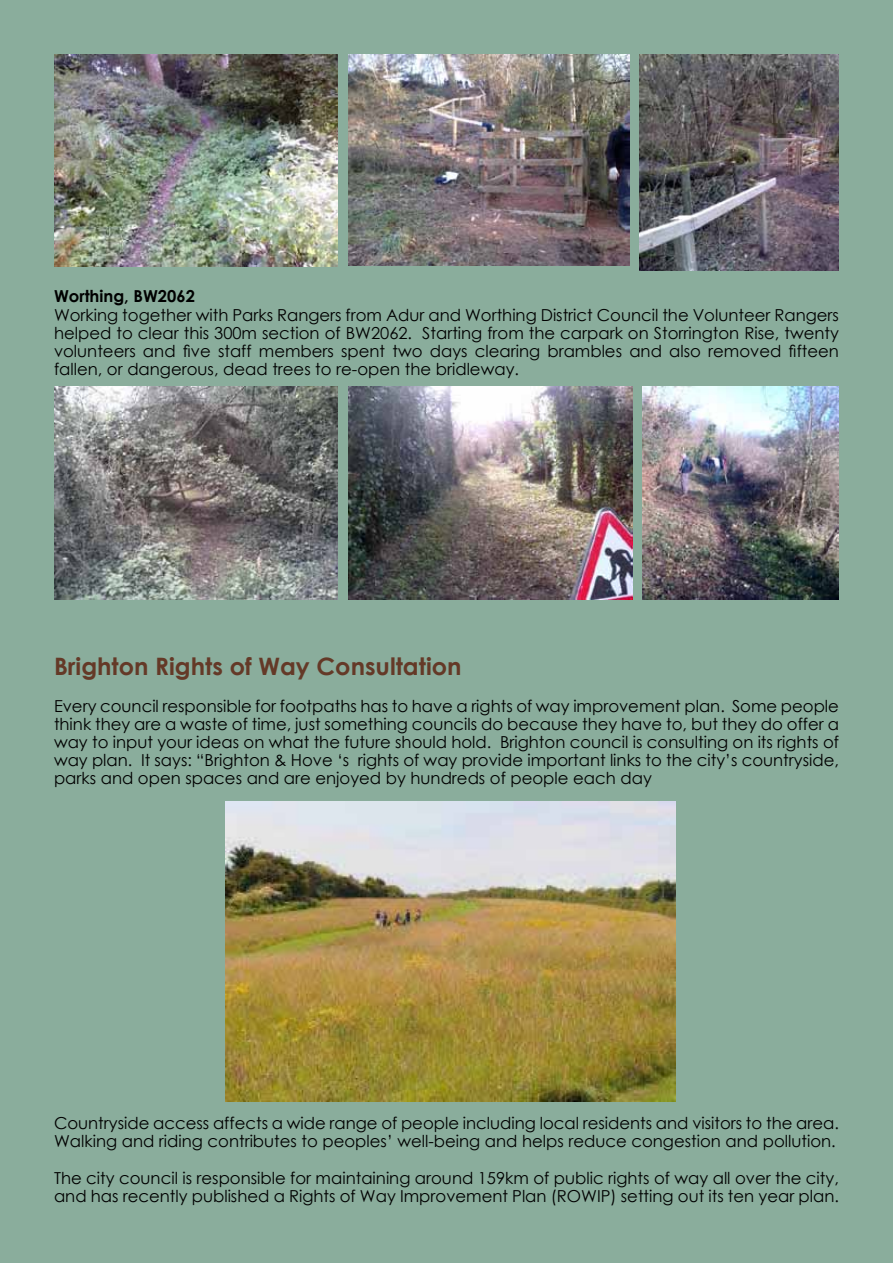
<style>
.page{position:relative;width:893px;height:1263px;background:#8aad9c}
.page>*{position:absolute;margin:0;border:0;box-sizing:border-box;transform-origin:0 0}
.t1{font:700 24px "Century Gothic";color:#643927}
.t2{font:16.5px/18.1px "Century Gothic";color:#000;text-align:justify}
.t3{font:700 16.5px "Century Gothic";color:#000}
</style>
<div class="page">
<img style="left:54px;top:54px;width:284px;height:213px">
<img style="left:349px;top:54px;width:281px;height:211px">
<img style="left:639px;top:54px;width:200px;height:216px">
<img style="left:54px;top:387px;width:284px;height:212px">
<img style="left:349px;top:387px;width:283px;height:212px">
<img style="left:642px;top:387px;width:197px;height:212px">
<img style="left:225px;top:801px;width:450px;height:300px">
<p class="t3" style="left:54px;top:284px;width:142px">Worthing, BW2062</p>
<p class="t2" style="left:54px;top:305px;width:786px">Working together with Parks Rangers from Adur and Worthing District Council the Volunteer Rangers helped to clear this 300m section of BW2062. Starting from the carpark on Storrington Rise, twenty volunteers and five staff members spent two days clearing brambles and also removed fifteen fallen, or dangerous, dead trees to re-open the bridleway.</p>
<h1 class="t1" style="left:54px;top:648px;width:409px">Brighton Rights of Way Consultation</h1>
<p class="t2" style="left:54px;top:696px;width:786px">Every council responsible for footpaths has to have a rights of way improvement plan. Some people think they are a waste of time, just something councils do because they have to, but they do offer a way to input your ideas on what the future should hold. Brighton council is consulting on its rights of way plan. It says: “Brighton &amp; Hove ‘s rights of way provide important links to the city’s countryside, parks and open spaces and are enjoyed by hundreds of people each day</p>
<p class="t2" style="left:54px;top:1114px;width:786px">Countryside access affects a wide range of people including local residents and visitors to the area.<br>Walking and riding contributes to peoples’ well-being and helps reduce congestion and pollution.</p>
<p class="t2" style="left:54px;top:1168px;width:786px">The city council is responsible for maintaining around 159km of public rights of way all over the city, and has recently published a Rights of Way Improvement Plan (ROWIP) setting out its ten year plan.</p>
</div>
